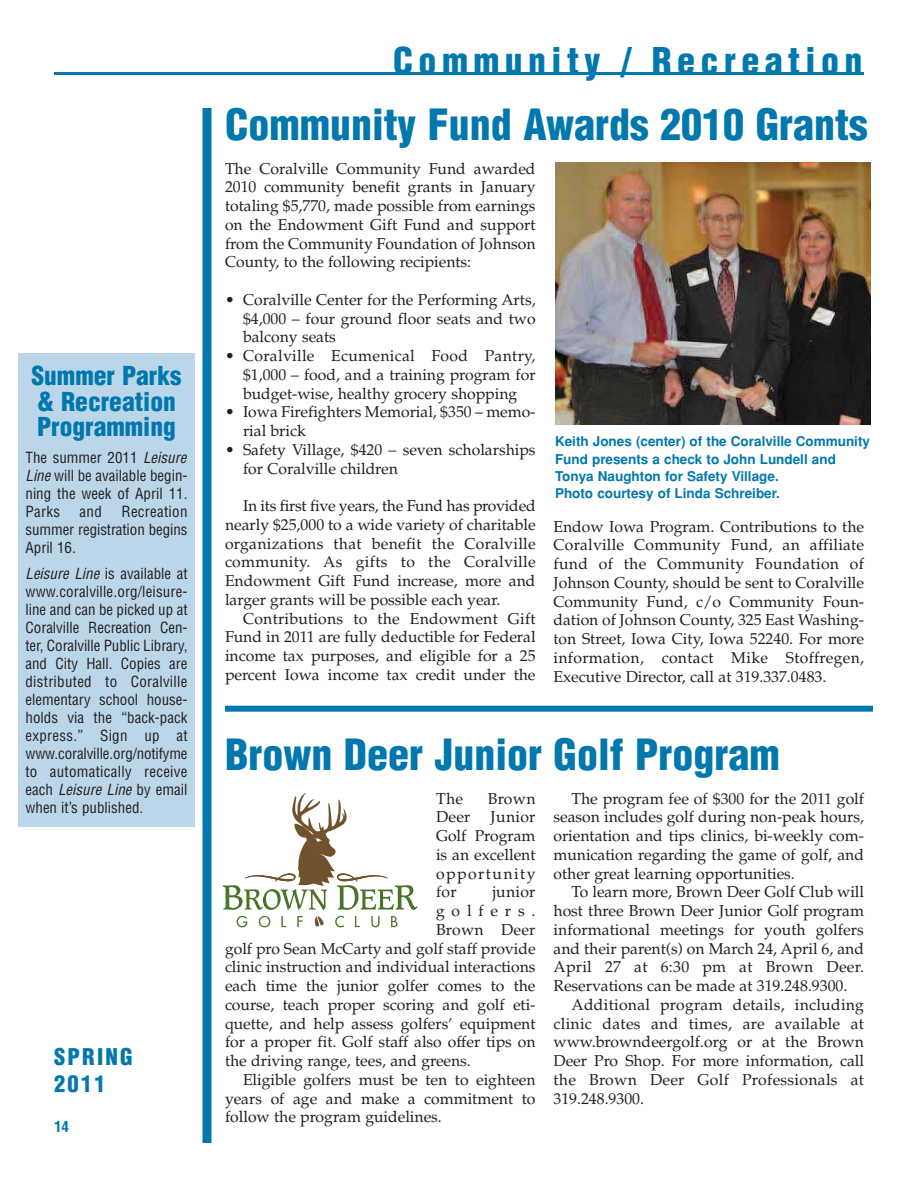
<style>
.page{position:relative;width:918px;height:1188px;background:#fff}
.page>*{position:absolute;margin:0;border:0;box-sizing:border-box;transform-origin:0 0}
.t1{font:900 condensed 42px "Helvetica";color:#0078ae}
.t2{font:900 condensed 36px "Helvetica";letter-spacing:.15em;color:#0078ae}
.t3{font:900 condensed 25.5px/25.5px "Helvetica";color:#0078ae}
.t4{font:900 condensed 22.5px/27px "Helvetica";letter-spacing:.1em;color:#0078ae}
.t5{font:15.75px/18.8px "Palatino";color:#231f20;text-align:justify}
.t6{font:15.75px "Palatino";letter-spacing:.02em;color:#231f20}
.t7{font:15.75px "Palatino";letter-spacing:.435em;color:#231f20}
.t8{font:condensed 15px/18px "Helvetica";color:#231f20;text-align:justify}
.t9{font:700 condensed 15px "Helvetica";color:#0078ae}
.t10{font:700 13.5px/17.2px "Helvetica";color:#0078ae}
.s1{font-style:italic}
</style>
<div class="page">
<div style="left:18px;top:353px;width:177px;height:474px;background:#bcd6e9"></div>
<div style="left:202px;top:108px;width:10px;height:1035px;background:#0078ae"></div>
<hr style="left:54px;top:72px;width:810px;height:3px;background:#0078ae">
<div style="left:225px;top:706px;width:648px;height:6px;background:#0078ae"></div>
<svg style="left:237px;top:916px;width:10px;height:11px"></svg>
<svg style="left:259px;top:916px;width:11px;height:11px"></svg>
<svg style="left:281px;top:916px;width:5px;height:11px"></svg>
<svg style="left:297px;top:916px;width:6px;height:11px"></svg>
<svg style="left:335px;top:916px;width:9px;height:11px"></svg>
<svg style="left:355px;top:916px;width:5px;height:11px"></svg>
<svg style="left:371px;top:916px;width:9px;height:11px"></svg>
<svg style="left:391px;top:916px;width:7px;height:11px"></svg>
<svg style="left:314px;top:916px;width:10px;height:11px"></svg>
<svg style="left:223px;top:793px;width:195px;height:117px"></svg>
<img style="left:555px;top:162px;width:315px;height:262px">
<h3 class="t3" style="left:31px;top:365px;width:152px">Summer Parks &amp; Recreation<br>Programming</h3>
<p class="t8" style="left:26px;top:450px;width:164px">The summer 2011 <span class="s1">Leisure Line</span> will be available begin&shy;ning the week of April 11.<br>Parks</p>
<p class="t8" style="left:26px;top:504px;width:164px;text-indent:96px">Recreation summer registration begins April 16.</p>
<p class="t8" style="left:25px;top:565px;width:164px"><span class="s1">Leisure Line</span> is available at www.coralville.org/leisure&shy;line and can be picked up at Coralville Recreation Cen&shy;ter, Coralville Public Library, and City Hall. Copies are distributed to Coralville elementary school house&shy;holds via the “back-pack express.” Sign up at www.coralville.org/notifyme to automatically receive each <span class="s1">Leisure Line</span> by email when it’s published.</p>
<p class="t8" style="left:80px;top:504px;width:24px">and</p>
<h3 class="t4" style="left:54px;top:1046px;width:80px">SPRING<br>2011</h3>
<p class="t9" style="left:54px;top:1121px;width:16px">14</p>
<h2 class="t2" style="left:393px;top:47px;width:471px">Community / Recreation</h2>
<h1 class="t1" style="left:225px;top:108px;width:644px">Community Fund Awards 2010 Grants</h1>
<p class="t5" style="left:225px;top:161px;width:312px">The Coralville Community Fund awarded 2010 community benefit grants in January totaling $5,770, made possible from earnings on the Endowment Gift Fund and support from the Community Foundation of Johnson County, to the following recipients:</p>
<p class="t5" style="left:243px;top:292px;width:294px;text-indent:-18px">• Coralville Center for the Performing Arts, $4,000 – four ground floor seats and two balcony seats</p>
<p class="t5" style="left:243px;top:348px;width:294px;text-indent:-18px">• Coralville Ecumenical Food Pantry, $1,000 – food, and a training program for budget-wise, healthy grocery shopping</p>
<p class="t5" style="left:243px;top:404px;width:294px;text-indent:-18px">• Iowa Firefighters Memorial, $350 – memo&shy;rial brick</p>
<p class="t5" style="left:243px;top:442px;width:294px;text-indent:-18px">• Safety Village, $420 – seven scholarships for Coralville children</p>
<p class="t5" style="left:225px;top:498px;width:312px;text-indent:18px">In its first five years, the Fund has provided nearly $25,000 to a wide variety of charitable organizations that benefit the Coralville community. As gifts to the Coralville Endowment Gift Fund increase, more and larger grants will be possible each year.</p>
<p class="t5" style="left:225px;top:611px;width:312px;text-indent:18px">Contributions to the Endowment Gift Fund in 2011 are fully deductible for Federal income tax purposes, and eligible for a 25 percent Iowa income tax credit under the</p>
<p class="t10" style="left:555px;top:434px;width:317px">Keith Jones (center) of the Coralville Community Fund presents a check to John Lundell and Tonya Naughton for Safety Village.<br>Photo courtesy of Linda Schreiber.</p>
<p class="t5" style="left:553px;top:519px;width:312px">Endow Iowa Program. Contributions to the Coralville Community Fund, an affiliate fund of the Community Foundation of Johnson County, should be sent to Coralville Community Fund, c/o Community Foun&shy;dation of Johnson County, 325 East Washing&shy;ton Street, Iowa City, Iowa 52240. For more information, contact Mike Stoffregen, Executive Director, call at 319.337.0483.</p>
<h1 class="t1" style="left:225px;top:738px;width:556px">Brown Deer Junior Golf Program</h1>
<p class="t5" style="left:436px;top:791px;width:28px">The</p>
<p class="t5" style="left:488px;top:791px;width:49px">Brown</p>
<p class="t5" style="left:436px;top:809px;width:36px">Deer</p>
<p class="t5" style="left:554px;top:791px;width:312px;text-indent:18px">The program fee of $300 for the 2011 golf season includes golf during non-peak hours, orientation and tips clinics, bi-weekly com&shy;munication regarding the game of golf, and other great learning opportunities.</p>
<p class="t5" style="left:554px;top:884px;width:312px;text-indent:18px">To learn more, Brown Deer Golf Club will host three Brown Deer Junior Golf program informational meetings for youth golfers and their parent(s) on March 24, April 6, and April 27 at 6:30 pm at Brown Deer.<br>Reservations can be made at 319.248.9300.</p>
<p class="t5" style="left:554px;top:997px;width:312px;text-indent:18px">Additional program details, including clinic dates and times, are available at www.browndeergolf.org or at the Brown Deer Pro Shop. For more information, call the Brown Deer Golf Professionals at 319.248.9300.</p>
<p class="t5" style="left:436px;top:809px;width:101px;text-indent:55px">Junior Golf Program is an excellent opportunity for</p>
<p class="t5" style="left:492px;top:884px;width:45px">junior</p>
<p class="t7" style="left:436px;top:905px;width:101px">golfers.</p>
<p class="t6" style="left:436px;top:923px;width:101px">Brown Deer</p>
<p class="t5" style="left:225px;top:941px;width:312px">golf pro Sean McCarty and golf staff provide</p>
<p class="t5" style="left:225px;top:959px;width:312px">clinic instruction and individual interactions</p>
<p class="t5" style="left:225px;top:978px;width:312px">each time the junior golfer comes to the</p>
<p class="t5" style="left:225px;top:997px;width:312px">course, teach proper scoring and golf eti-</p>
<p class="t5" style="left:225px;top:1016px;width:312px">quette, and help assess golfers’ equipment</p>
<p class="t5" style="left:225px;top:1034px;width:312px">for a proper fit. Golf staff also offer tips on</p>
<p class="t5" style="left:225px;top:1053px;width:247px">the driving range, tees, and greens.</p>
<p class="t5" style="left:243px;top:1072px;width:294px">Eligible golfers must be ten to eighteen</p>
<p class="t5" style="left:225px;top:1091px;width:312px">years of age and make a commitment to</p>
<p class="t5" style="left:225px;top:1109px;width:218px">follow the program guidelines.</p>
</div>
